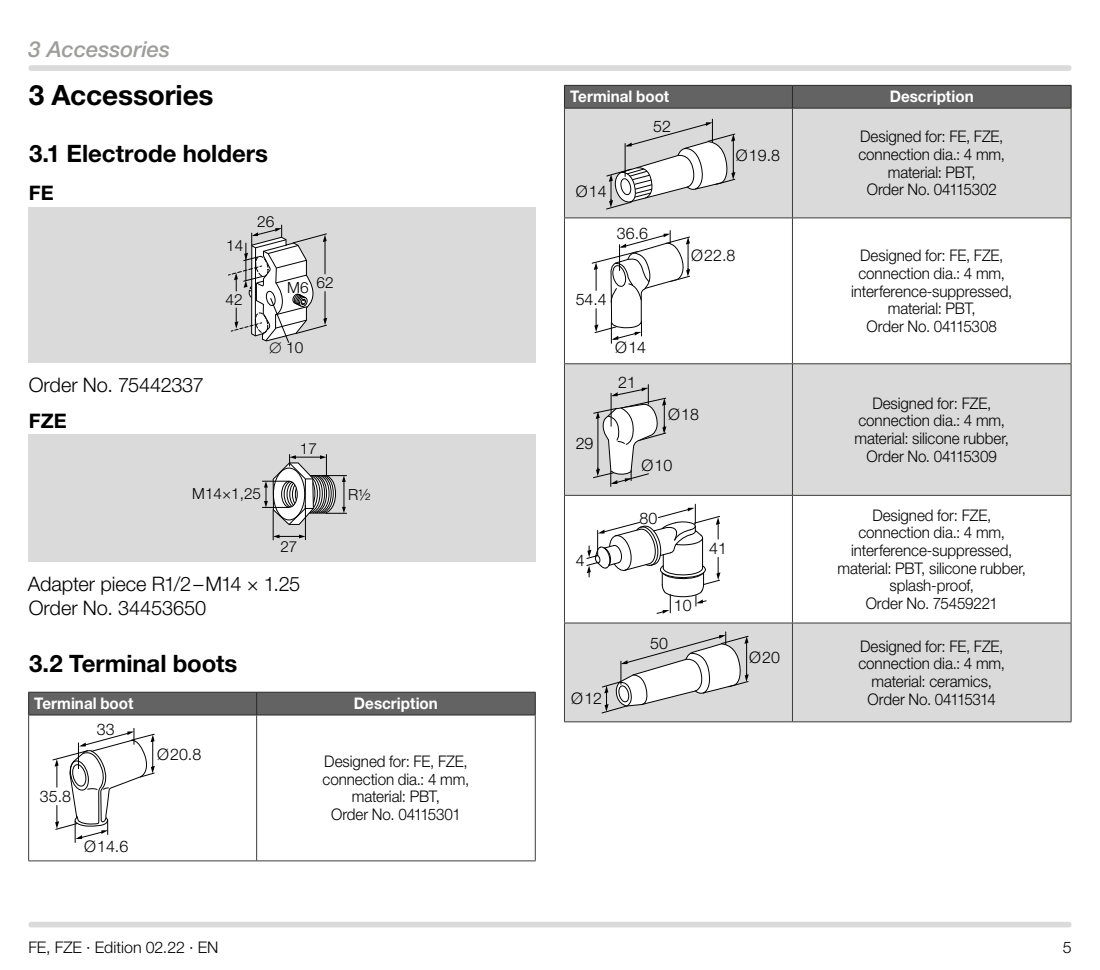
<style>
.page{position:relative;width:1100px;height:970px;background:#fff}
.page>*{position:absolute;margin:0;border:0;box-sizing:border-box;transform-origin:0 0}
.t1{font:700 28px "Helvetica Neue LT Pro";letter-spacing:-.005em;color:#000}
.t2{font:700 24px "Helvetica Neue LT Pro";letter-spacing:-.005em;color:#000}
.t3{font:italic 500 22px "Helvetica Neue LT Pro";color:#9d9d9c}
.t4{font:300 20px/24px "Helvetica Neue LT Pro";letter-spacing:-.005em;color:#000}
.t5{font:700 20px "Helvetica Neue LT Pro";color:#000}
.t6{font:300 16px/17.6px "Helvetica Neue LT Pro";letter-spacing:-.005em;color:#000;text-align:center;scale:.95 1}
.t7{font:300 16px "Helvetica Neue LT Pro";letter-spacing:-.005em;color:#000}
.t8{font:700 16px "Helvetica Neue LT Pro";letter-spacing:.005em;color:#fff;scale:.95 1}
.t9{font:300 15.4px "Helvetica Neue LT Pro";color:#000}
</style>
<div class="page">
<div style="left:31px;top:921px;width:1038px;height:6px;background:#dadada"></div>
<div style="left:31px;top:65px;width:1038px;height:6px;background:#dadada"></div>
<div style="left:28px;top:207px;width:508px;height:155px;background:#dadada"></div>
<svg style="left:228px;top:225px;width:99px;height:118px"></svg>
<div style="left:28px;top:434px;width:508px;height:127px;background:#dadada"></div>
<hr style="left:273px;top:509px;width:1px;height:31px;background:#000">
<hr style="left:305px;top:505px;width:1px;height:34px;background:#000">
<svg style="left:273px;top:534px;width:32px;height:4px"></svg>
<svg style="left:262px;top:454px;width:85px;height:71px"></svg>
<hr style="left:28px;top:691px;width:229px;height:1px;background:#282827">
<hr style="left:257px;top:691px;width:279px;height:1px;background:#282827">
<div style="left:28px;top:692px;width:508px;height:22px;background:#646363"></div>
<hr style="left:28px;top:714px;width:229px;height:1px;background:#282827">
<hr style="left:257px;top:714px;width:279px;height:1px;background:#282827">
<hr style="left:28px;top:715px;width:1px;height:145px;background:#3c3c3b">
<hr style="left:256px;top:715px;width:1px;height:145px;background:#3c3c3b">
<hr style="left:535px;top:715px;width:1px;height:145px;background:#3c3c3b">
<hr style="left:28px;top:860px;width:229px;height:1px;background:#3c3c3b">
<hr style="left:257px;top:860px;width:279px;height:1px;background:#3c3c3b">
<svg style="left:52px;top:728px;width:103px;height:115px"></svg>
<svg style="left:565px;top:109px;width:506px;height:612px;fill:#dadada"></svg>
<svg style="left:564px;top:85px;width:508px;height:23px;background:#605f5f"></svg>
<hr style="left:564px;top:108px;width:228px;height:1px;background:#282827">
<hr style="left:792px;top:108px;width:279px;height:1px;background:#282827">
<hr style="left:564px;top:108px;width:1px;height:109px;background:#3c3c3b">
<hr style="left:792px;top:108px;width:1px;height:109px;background:#3c3c3b">
<hr style="left:1071px;top:108px;width:1px;height:109px;background:#3c3c3b">
<hr style="left:564px;top:217px;width:228px;height:1px;background:#3c3c3b">
<hr style="left:564px;top:218px;width:1px;height:145px;background:#3c3c3b">
<hr style="left:792px;top:217px;width:279px;height:1px;background:#3c3c3b">
<hr style="left:792px;top:218px;width:1px;height:145px;background:#3c3c3b">
<hr style="left:1071px;top:218px;width:1px;height:145px;background:#3c3c3b">
<hr style="left:564px;top:363px;width:228px;height:1px;background:#3c3c3b">
<hr style="left:564px;top:364px;width:1px;height:131px;background:#3c3c3b">
<hr style="left:792px;top:363px;width:279px;height:1px;background:#3c3c3b">
<hr style="left:792px;top:364px;width:1px;height:131px;background:#3c3c3b">
<hr style="left:1071px;top:364px;width:1px;height:131px;background:#3c3c3b">
<hr style="left:564px;top:495px;width:228px;height:1px;background:#3c3c3b">
<hr style="left:564px;top:495px;width:1px;height:127px;background:#3c3c3b">
<hr style="left:792px;top:495px;width:279px;height:1px;background:#3c3c3b">
<hr style="left:792px;top:495px;width:1px;height:127px;background:#3c3c3b">
<hr style="left:1071px;top:495px;width:1px;height:127px;background:#3c3c3b">
<hr style="left:564px;top:622px;width:228px;height:1px;background:#3c3c3b">
<hr style="left:564px;top:623px;width:1px;height:98px;background:#3c3c3b">
<hr style="left:792px;top:622px;width:279px;height:1px;background:#3c3c3b">
<hr style="left:792px;top:623px;width:1px;height:98px;background:#3c3c3b">
<hr style="left:1071px;top:623px;width:1px;height:98px;background:#3c3c3b">
<hr style="left:564px;top:721px;width:228px;height:1px;background:#3c3c3b">
<hr style="left:792px;top:721px;width:279px;height:1px;background:#3c3c3b">
<svg style="left:606px;top:119px;width:129px;height:91px"></svg>
<svg style="left:591px;top:230px;width:99px;height:113px"></svg>
<svg style="left:593px;top:384px;width:73px;height:105px"></svg>
<svg style="left:586px;top:504px;width:134px;height:110px"></svg>
<svg style="left:601px;top:632px;width:148px;height:81px"></svg>
<h3 class="t3" style="left:28px;top:36px;width:143px">3 Accessories</h3>
<h1 class="t1" style="left:29px;top:78px;width:186px">3 Accessories</h1>
<h2 class="t2" style="left:29px;top:139px;width:241px">3.1 Electrode holders</h2>
<p class="t5" style="left:29px;top:181px;width:26px">FE</p>
<p class="t4" style="left:29px;top:373px;width:177px">Order No. 75442337</p>
<p class="t5" style="left:29px;top:408px;width:39px">FZE</p>
<p class="t9" style="left:226px;top:236px;width:19px">14</p>
<p class="t9" style="left:225px;top:290px;width:19px">42</p>
<p class="t9" style="left:257px;top:212px;width:19px">26</p>
<p class="t9" style="left:287px;top:276px;width:48px">M6 62</p>
<p class="t9" style="left:269px;top:338px;width:36px">∅ 10</p>
<p class="t9" style="left:300px;top:439px;width:19px">17</p>
<p class="t9" style="left:192px;top:484px;width:70px">M14×1,25</p>
<p class="t9" style="left:280px;top:537px;width:19px">27</p>
<p class="t9" style="left:348px;top:485px;width:24px">R½</p>
<p class="t4" style="left:28px;top:571px;width:274px">Adapter piece R1/2–M14 × 1.25<br>Order No. 34453650</p>
<h2 class="t2" style="left:29px;top:648px;width:210px">3.2 Terminal boots</h2>
<p class="t8" style="left:34px;top:693px;width:106px">Terminal boot</p>
<p class="t8" style="left:354px;top:693px;width:90px">Description</p>
<p class="t7" style="left:97px;top:719px;width:19px">33</p>
<p class="t7" style="left:40px;top:786px;width:33px">35.8</p>
<p class="t7" style="left:84px;top:836px;width:46px">Ø 14.6</p>
<p class="t7" style="left:157px;top:744px;width:46px">Ø 20.8</p>
<p class="t6" style="left:323px;top:752px;width:156px">Designed for: FE, FZE, connection dia.: 4 mm, material: PBT,<br>Order No. 04115301</p>
<p class="t8" style="left:570px;top:87px;width:106px">Terminal boot</p>
<p class="t8" style="left:890px;top:87px;width:90px">Description</p>
<p class="t7" style="left:653px;top:117px;width:19px">52</p>
<p class="t7" style="left:576px;top:181px;width:32px">Ø 14</p>
<p class="t7" style="left:617px;top:223px;width:33px">36.6</p>
<p class="t7" style="left:576px;top:290px;width:33px">54.4</p>
<p class="t7" style="left:736px;top:146px;width:46px">Ø 19.8</p>
<p class="t7" style="left:691px;top:246px;width:46px">Ø 22.8</p>
<p class="t7" style="left:576px;top:433px;width:19px">29</p>
<p class="t7" style="left:615px;top:337px;width:32px">Ø 14</p>
<p class="t7" style="left:618px;top:372px;width:19px">21</p>
<p class="t7" style="left:668px;top:404px;width:32px">Ø 18</p>
<p class="t7" style="left:641px;top:455px;width:32px">Ø 10</p>
<p class="t6" style="left:858px;top:127px;width:156px">Designed for: FE, FZE, connection dia.: 4 mm, material: PBT,<br>Order No. 04115302</p>
<p class="t6" style="left:851px;top:246px;width:171px">Designed for: FE, FZE, connection dia.: 4 mm, interference-suppressed, material: PBT,<br>Order No. 04115308</p>
<p class="t6" style="left:854px;top:394px;width:164px">Designed for: FZE, connection dia.: 4 mm, material: silicone rubber,<br>Order No. 04115309</p>
<p class="t7" style="left:576px;top:551px;width:10px">4</p>
<p class="t7" style="left:571px;top:688px;width:32px">Ø 12</p>
<p class="t7" style="left:640px;top:508px;width:19px">80</p>
<p class="t7" style="left:674px;top:595px;width:19px">10</p>
<p class="t7" style="left:709px;top:538px;width:19px">41</p>
<p class="t6" style="left:837px;top:506px;width:200px">Designed for: FZE, connection dia.: 4 mm, interference-suppressed, material: PBT, silicone rubber, splash-proof,<br>Order No. 75459221</p>
<p class="t7" style="left:650px;top:633px;width:19px">50</p>
<p class="t6" style="left:858px;top:637px;width:156px">Designed for: FE, FZE, connection dia.: 4 mm, material: ceramics,<br>Order No. 04115314</p>
<p class="t7" style="left:749px;top:647px;width:32px">Ø 20</p>
<p class="t7" style="left:28px;top:937px;width:192px">FE, FZE · Edition 02.22 · EN</p>
<p class="t7" style="left:1063px;top:937px;width:10px">5</p>
</div>
